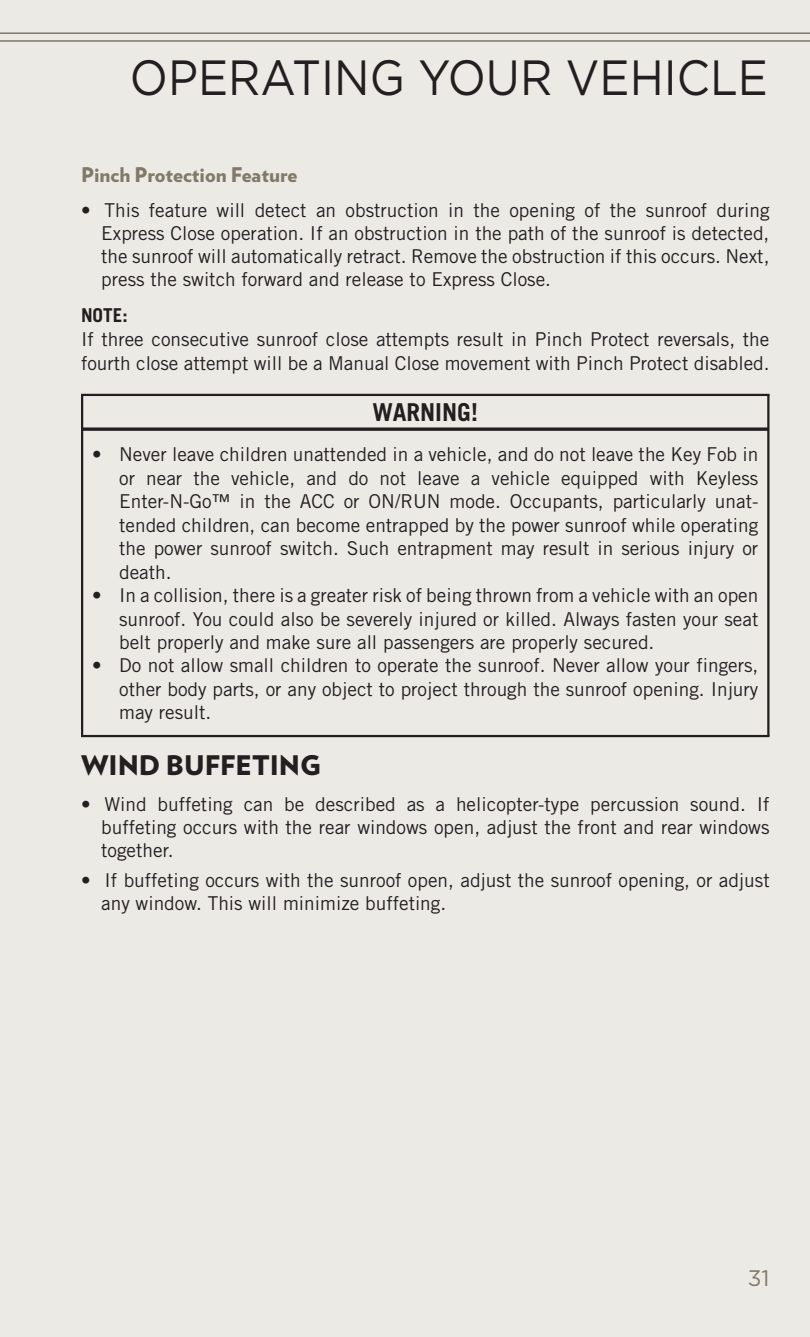
<style>
.page{position:relative;width:810px;height:1337px;background:#fff}
.page>*{position:absolute;margin:0;border:0;box-sizing:border-box;transform-origin:0 0}
.t1{font:49.5px "Gotham";color:#231f20;scale:.91 1}
.t2{font:900 27px "Verlag";color:#231f20}
.t3{font:700 24.75px "Trade Gothic LT Std";color:#231f20}
.t4{font:22.5px "Gotham";color:#827a68}
.t5{font:900 20.25px "Verlag";color:#827a68}
.t6{font:19.12px/23.6px "Trade Gothic LT Std";color:#231f20;text-align:justify}
.t7{font:700 19.12px "Trade Gothic LT Std";color:#231f20}
</style>
<div class="page">
<svg style="left:83px;top:427px;width:684px;height:4px;background:#413e3e"></svg>
<hr style="left:81px;top:394px;width:689px;height:2px;background:#231f20">
<hr style="left:767px;top:395px;width:2px;height:341px;background:#231f20">
<hr style="left:81px;top:735px;width:689px;height:2px;background:#231f20">
<hr style="left:81px;top:395px;width:2px;height:341px;background:#231f20">
<h1 class="t1" style="left:130px;top:59px;width:703px">OPERATING YOUR VEHICLE</h1>
<p class="t5" style="left:81px;top:167px;width:218px">Pinch Protection Feature</p>
<p class="t6" style="left:101px;top:200px;width:670px;line-height:22.9px;text-indent:-20px">• This feature will detect an obstruction in the opening of the sunroof during Express Close operation. If an obstruction in the path of the sunroof is detected, the sunroof will automatically retract. Remove the obstruction if this occurs. Next, press the switch forward and release to Express Close.</p>
<p class="t7" style="left:81px;top:309px;width:48px">NOTE:</p>
<p class="t6" style="left:81px;top:329px;width:690px">If three consecutive sunroof close attempts result in Pinch Protect reversals, the fourth close attempt will be a Manual Close movement with Pinch Protect disabled.</p>
<p class="t3" style="left:373px;top:403px;width:107px">WARNING!</p>
<p class="t6" style="left:119px;top:444px;width:641px;text-indent:-27px">• Never leave children unattended in a vehicle, and do not leave the Key Fob in or near the vehicle, and do not leave a vehicle equipped with Keyless Enter-N-Go™ in the ACC or ON/RUN mode. Occupants, particularly unat&shy;tended children, can become entrapped by the power sunroof while operating the power sunroof switch. Such entrapment may result in serious injury or death.</p>
<p class="t6" style="left:119px;top:585px;width:641px;text-indent:-27px">• In a collision, there is a greater risk of being thrown from a vehicle with an open sunroof. You could also be severely injured or killed. Always fasten your seat belt properly and make sure all passengers are properly secured.</p>
<p class="t6" style="left:119px;top:655px;width:641px;text-indent:-27px">• Do not allow small children to operate the sunroof. Never allow your fingers, other body parts, or any object to project through the sunroof opening. Injury may result.</p>
<h2 class="t2" style="left:81px;top:755px;width:242px">WIND BUFFETING</h2>
<p class="t6" style="left:101px;top:794px;width:670px;line-height:22.9px;text-indent:-20px">• Wind buffeting can be described as a helicopter-type percussion sound. If buffeting occurs with the rear windows open, adjust the front and rear windows together.</p>
<p class="t6" style="left:101px;top:870px;width:670px;line-height:22.9px;text-indent:-20px">• If buffeting occurs with the sunroof open, adjust the sunroof opening, or adjust any window. This will minimize buffeting.</p>
<p class="t4" style="left:748px;top:1269px;width:23px">31</p>
</div>
